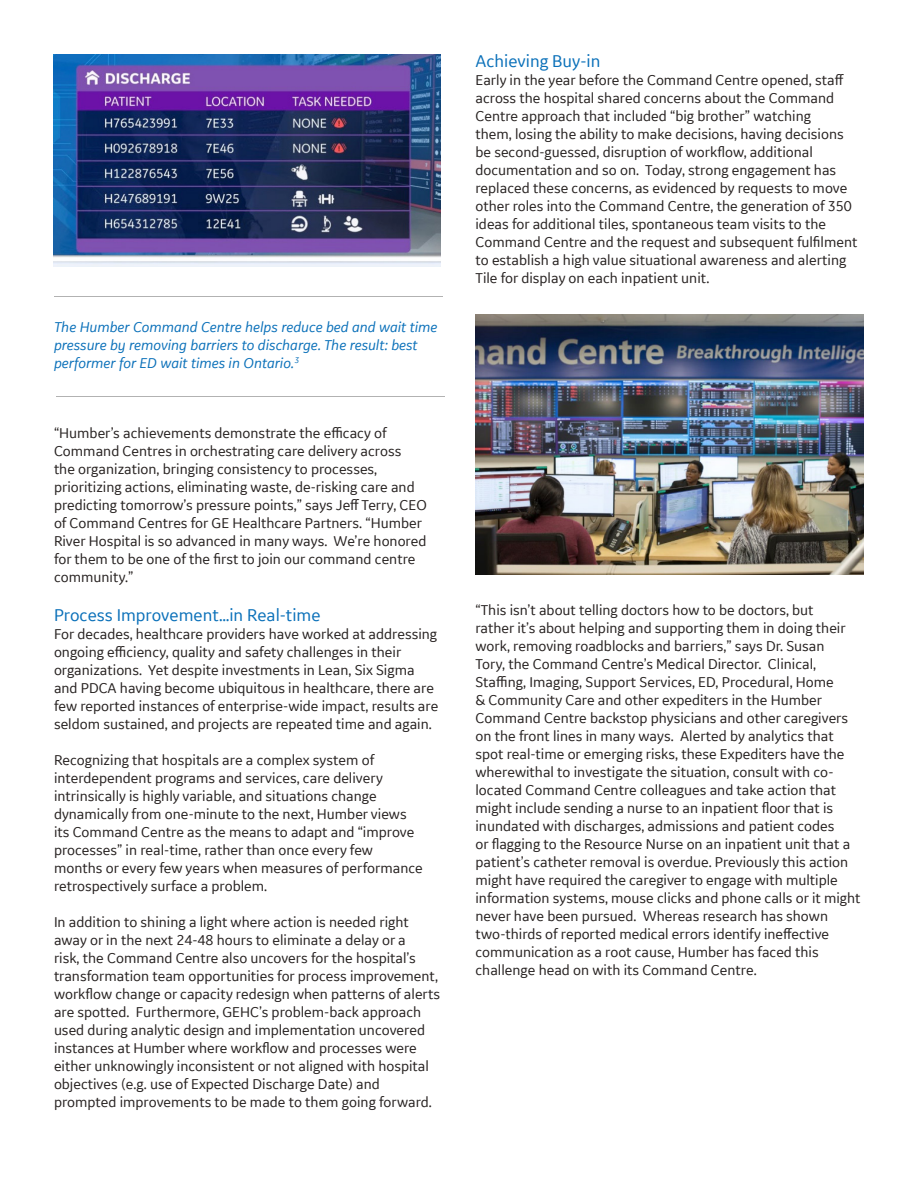
<style>
.page{position:relative;width:918px;height:1188px;background:#fff}
.page>*{position:absolute;margin:0;border:0;box-sizing:border-box;transform-origin:0 0}
.t1{font:18px "GE Inspira Sans";color:#0a70b9}
.t2{font:15px/18px "GE Inspira Sans";color:#262120}
.t3{font:italic 15px/18px "GE Inspira Sans";color:#0a70b9}
</style>
<div class="page">
<img style="left:54px;top:54px;width:386px;height:213px">
<img style="left:476px;top:315px;width:388px;height:259px">
<hr style="left:54px;top:297px;width:388px;height:1px;background:#b2b2b2">
<hr style="left:56px;top:396px;width:389px;height:1px;background:#b2b2b2">
<p class="t3" style="left:54px;top:318px;width:385px">The Humber Command Centre helps reduce bed and wait time pressure by removing barriers to discharge. The result: best performer for ED wait times in Ontario.<sup>3</sup></p>
<p class="t2" style="left:54px;top:423px;width:374px">“Humber’s achievements demonstrate the efficacy of Command Centres in orchestrating care delivery across<br>the organization, bringing consistency to processes, prioritizing actions, eliminating waste, de-risking care and predicting tomorrow’s pressure points,” says Jeff Terry, CEO of Command Centres for GE Healthcare Partners. “Humber River Hospital is so advanced in many ways. We’re honored for them to be one of the first to join our command centre community.”</p>
<p class="t1" style="left:54px;top:604px;width:268px">Process Improvement…in Real-time</p>
<p class="t2" style="left:54px;top:625px;width:386px">For decades, healthcare providers have worked at addressing ongoing efficiency, quality and safety challenges in their organizations. Yet despite investments in Lean, Six Sigma and PDCA having become ubiquitous in healthcare, there are few reported instances of enterprise-wide impact, results are seldom sustained, and projects are repeated time and again.</p>
<p class="t2" style="left:54px;top:751px;width:370px">Recognizing that hospitals are a complex system of interdependent programs and services, care delivery intrinsically is highly variable, and situations change dynamically from one-minute to the next, Humber views its Command Centre as the means to adapt and “improve processes” in real-time, rather than once every few months or every few years when measures of performance retrospectively surface a problem.</p>
<p class="t2" style="left:54px;top:913px;width:388px">In addition to shining a light where action is needed right away or in the next 24-48 hours to eliminate a delay or a<br>risk, the Command Centre also uncovers for the hospital’s transformation team opportunities for process improvement, workflow change or capacity redesign when patterns of alerts are spotted. Furthermore, GEHC’s problem-back approach used during analytic design and implementation uncovered instances at Humber where workflow and processes were either unknowingly inconsistent or not aligned with hospital objectives (e.g. use of Expected Discharge Date) and prompted improvements to be made to them going forward.</p>
<p class="t1" style="left:476px;top:50px;width:126px">Achieving Buy-in</p>
<p class="t2" style="left:476px;top:71px;width:384px">Early in the year before the Command Centre opened, staff across the hospital shared concerns about the Command Centre approach that included “big brother” watching<br>them, losing the ability to make decisions, having decisions be second-guessed, disruption of workflow, additional documentation and so on. Today, strong engagement has replaced these concerns, as evidenced by requests to move other roles into the Command Centre, the generation of 350 ideas for additional tiles, spontaneous team visits to the Command Centre and the request and subsequent fulfilment to establish a high value situational awareness and alerting Tile for display on each inpatient unit.</p>
<p class="t2" style="left:476px;top:601px;width:387px">“This isn’t about telling doctors how to be doctors, but<br>rather it’s about helping and supporting them in doing their work, removing roadblocks and barriers,” says Dr. Susan<br>Tory, the Command Centre’s Medical Director. Clinical, Staffing, Imaging, Support Services, ED, Procedural, Home<br>&amp; Community Care and other expediters in the Humber Command Centre backstop physicians and other caregivers on the front lines in many ways. Alerted by analytics that spot real-time or emerging risks, these Expediters have the wherewithal to investigate the situation, consult with co&shy;located Command Centre colleagues and take action that might include sending a nurse to an inpatient floor that is inundated with discharges, admissions and patient codes<br>or flagging to the Resource Nurse on an inpatient unit that a patient’s catheter removal is overdue. Previously this action might have required the caregiver to engage with multiple information systems, mouse clicks and phone calls or it might never have been pursued. Whereas research has shown two-thirds of reported medical errors identify ineffective communication as a root cause, Humber has faced this challenge head on with its Command Centre.</p>
</div>
